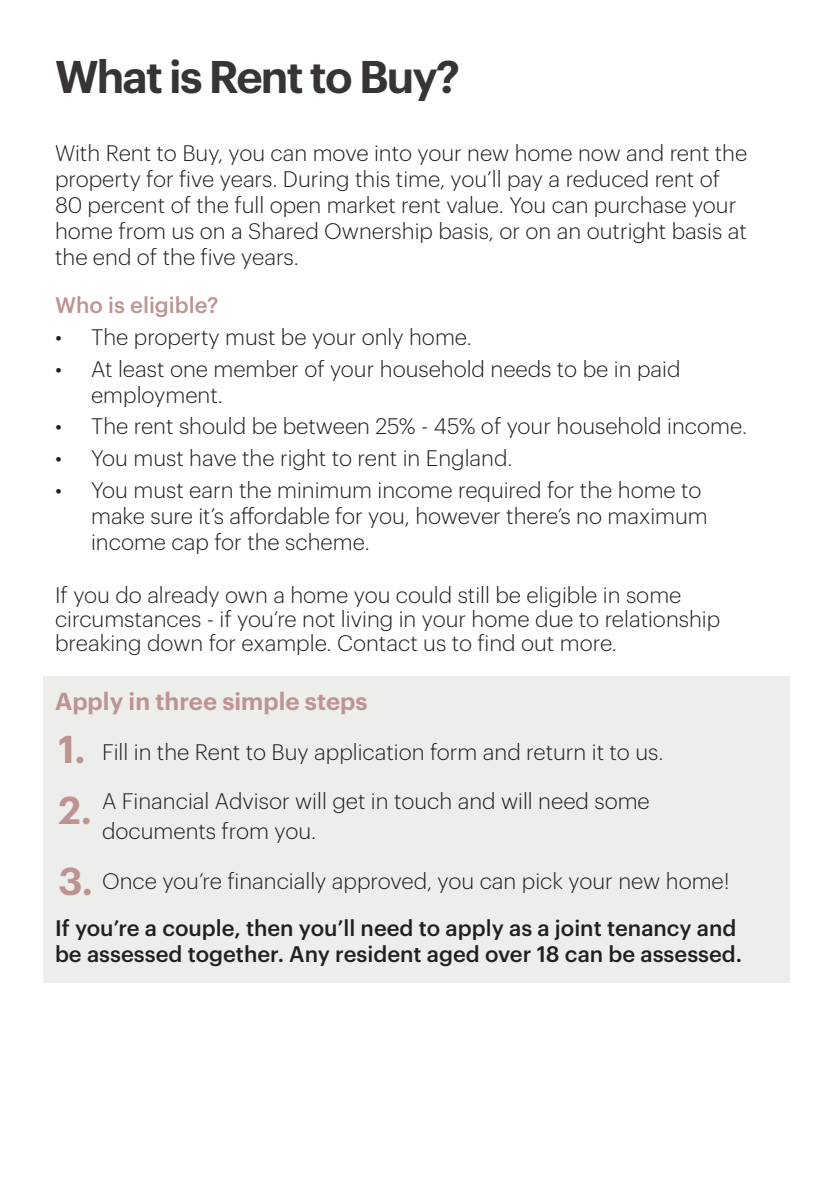
<style>
.page{position:relative;width:840px;height:1191px;background:#fff}
.page>*{position:absolute;margin:0;border:0;box-sizing:border-box;transform-origin:0 0}
.t1{font:600 44.8px "Graphik";letter-spacing:-.04em;color:#383336}
.t2{font:600 38px "Graphik";color:#bd9491}
.t3{font:600 24px "Graphik";color:#bd9491}
.t4{font:300 22px/26px "Graphik";color:#231f20}
.t5{font:500 22px/26px "Graphik";color:#231f20}
.t6{font:500 22px "Graphik";color:#bd9491}
</style>
<div class="page">
<div style="left:44px;top:676px;width:745px;height:306px;background:#ededec"></div>
<p class="t1" style="left:55px;top:42px;width:406px">What is Rent to Buy?</p>
<p class="t4" style="left:55px;top:138px;width:693px">With Rent to Buy, you can move into your new home now and rent the</p>
<p class="t4" style="left:55px;top:164px;width:692px">property for five years. During this time, you’ll pay a reduced rent of 80 percent of the full open market rent value. You can purchase your home from us on a Shared Ownership basis, or on an outright basis at the end of the five years.</p>
<p class="t6" style="left:55px;top:288px;width:165px">Who is eligible?</p>
<p class="t4" style="left:55px;top:322px;width:418px">• The property must be your only home.</p>
<p class="t4" style="left:91px;top:354px;width:590px;text-indent:-36px">• At least one member of your household needs to be in paid employment.</p>
<p class="t4" style="left:55px;top:411px;width:693px">• The rent should be between 25% - 45% of your household income.</p>
<p class="t4" style="left:55px;top:443px;width:459px">• You must have the right to rent in England.</p>
<p class="t4" style="left:91px;top:475px;width:618px;text-indent:-36px">• You must earn the minimum income required for the home to make sure it’s affordable for you, however there’s no maximum income cap for the scheme.</p>
<p class="t4" style="left:55px;top:581px;width:666px;line-height:24px">If you do already own a home you could still be eligible in some circumstances - if you’re not living in your home due to relationship breaking down for example. Contact us to find out more.</p>
<p class="t3" style="left:55px;top:683px;width:314px">Apply in three simple steps</p>
<p class="t2" style="left:58px;top:720px;width:28px">1.</p>
<p class="t2" style="left:58px;top:781px;width:35px">2.</p>
<p class="t2" style="left:58px;top:852px;width:36px">3.</p>
<p class="t4" style="left:102px;top:737px;width:562px">Fill in the Rent to Buy application form and return it to us.</p>
<p class="t4" style="left:102px;top:784px;width:549px;line-height:30px">A Financial Advisor will get in touch and will need some documents from you.</p>
<p class="t4" style="left:102px;top:866px;width:628px">Once you’re financially approved, you can pick your new home!</p>
<p class="t5" style="left:55px;top:912px;width:688px">If you’re a couple, then you’ll need to apply as a joint tenancy and be assessed together. Any resident aged over 18 can be assessed.</p>
</div>
